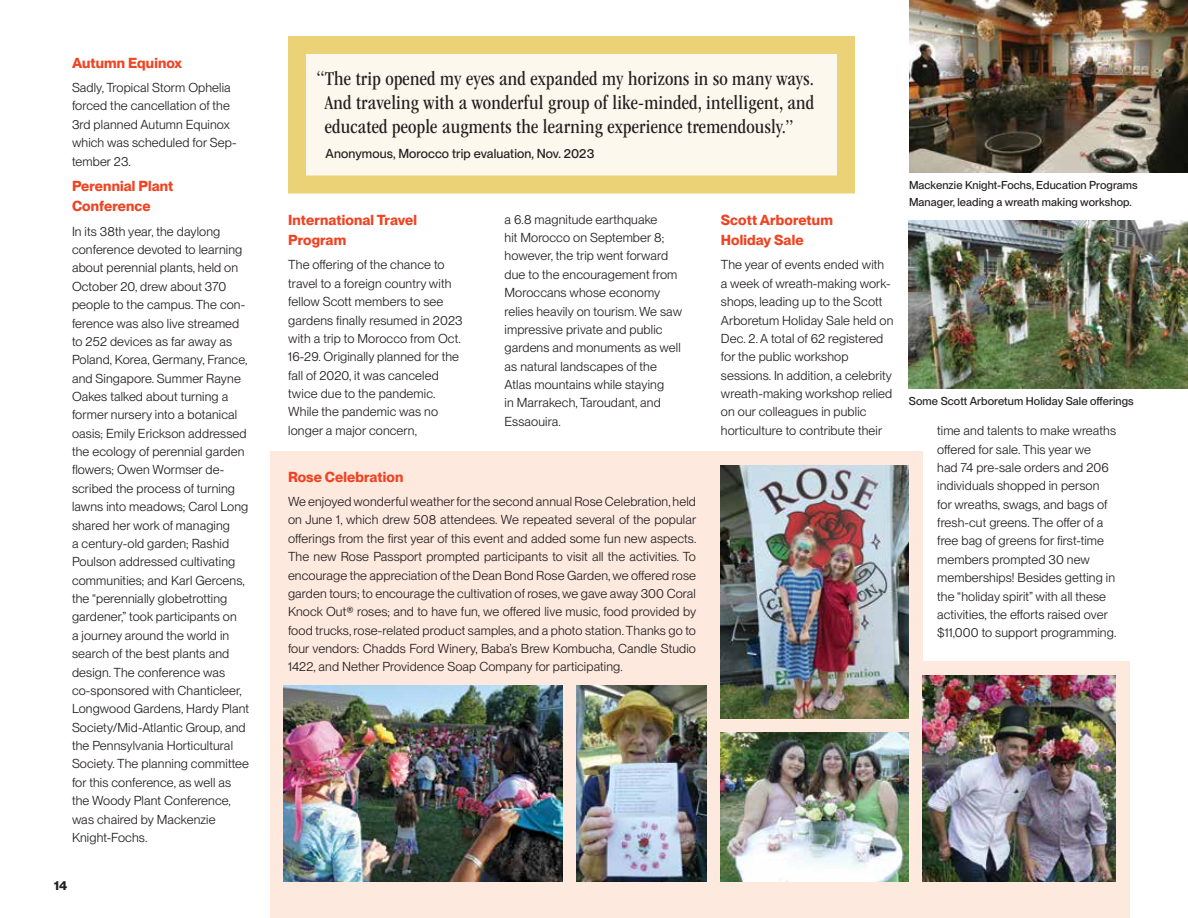
<style>
.page{position:relative;width:1188px;height:918px;background:#fff}
.page>*{position:absolute;margin:0;border:0;box-sizing:border-box;transform-origin:0 0}
.t1{font:condensed 20.25px/24px "ITC Garamond Std";letter-spacing:.01em;color:#231f20;text-align:center}
.t2{font:700 14.25px/20px "PP Neue Montreal";letter-spacing:.01em;color:#ef4423}
.t3{font:12.75px/18.3px "PP Neue Montreal";letter-spacing:.01em;color:#231f20}
.t4{font:500 12.75px "PP Neue Montreal";letter-spacing:.01em;color:#231f20}
.t5{font:700 12.75px "PP Neue Montreal";color:#231f20}
.t6{font:500 11.25px/16.8px "PP Neue Montreal";letter-spacing:.01em;color:#231f20}
</style>
<div class="page">
<div style="left:270px;top:452px;width:652px;height:466px;background:#fee9de"></div>
<img style="left:909px;top:0;width:279px;height:172px">
<svg style="left:288px;top:36px;width:567px;height:158px"></svg>
<img style="left:909px;top:221px;width:279px;height:168px">
<div style="left:868px;top:662px;width:262px;height:256px;background:#fee9de"></div>
<img style="left:922px;top:675px;width:193px;height:207px">
<img style="left:576px;top:686px;width:130px;height:196px">
<img style="left:720px;top:465px;width:189px;height:253px">
<img style="left:720px;top:732px;width:189px;height:150px">
<img style="left:284px;top:686px;width:278px;height:196px">
<p class="t2" style="left:72px;top:53px;width:112px">Autumn Equinox</p>
<p class="t3" style="left:72px;top:78px;width:166px">Sadly, Tropical Storm Ophelia forced the cancellation of the<br>3rd planned Autumn Equinox which was scheduled for Sep&shy;tember 23.</p>
<p class="t2" style="left:72px;top:177px;width:103px">Perennial Plant<br>Conference</p>
<p class="t3" style="left:72px;top:222px;width:179px">In its 38th year, the daylong conference devoted to learning about perennial plants, held on<br>October 20, drew about 370 people to the campus. The con&shy;ference was also live streamed to 252 devices as far away as<br>Poland, Korea, Germany, France, and Singapore. Summer Rayne<br>Oakes talked about turning a former nursery into a botanical oasis; Emily Erickson addressed the ecology of perennial garden flowers; Owen Wormser de&shy;scribed the process of turning lawns into meadows; Carol Long shared her work of managing<br>a century-old garden; Rashid<br>Poulson addressed cultivating communities; and Karl Gercens, the “perennially globetrotting gardener,” took participants on<br>a journey around the world in search of the best plants and design. The conference was co-sponsored with Chanticleer,<br>Longwood Gardens, Hardy Plant<br>Society/Mid-Atlantic Group, and the Pennsylvania Horticultural<br>Society. The planning committee for this conference, as well as the Woody Plant Conference, was chaired by Mackenzie<br>Knight-Fochs.</p>
<p class="t2" style="left:288px;top:210px;width:130px">International Travel<br>Program</p>
<h1 class="t1" style="left:316px;top:67px;width:499px">“The trip opened my eyes and expanded my horizons in so many ways.<br>And traveling with a wonderful group of like-minded, intelligent, and educated people augments the learning experience tremendously.”</h1>
<p class="t4" style="left:326px;top:146px;width:270px">Anonymous, Morocco trip evaluation, Nov. 2023</p>
<p class="t3" style="left:505px;top:210px;width:179px">a 6.8 magnitude earthquake<br>hit Morocco on September 8; however, the trip went forward due to the encouragement from<br>Moroccans whose economy relies heavily on tourism. We saw impressive private and public gardens and monuments as well as natural landscapes of the<br>Atlas mountains while staying<br>in Marrakech, Taroudant, and<br>Essaouira.</p>
<p class="t2" style="left:721px;top:210px;width:113px">Scott Arboretum<br>Holiday Sale</p>
<p class="t3" style="left:288px;top:256px;width:176px">The offering of the chance to travel to a foreign country with fellow Scott members to see gardens finally resumed in 2023 with a trip to Morocco from Oct.<br>16-29. Originally planned for the fall of 2020, it was canceled twice due to the pandemic.<br>While the pandemic was no longer a major concern,</p>
<p class="t3" style="left:721px;top:256px;width:174px">The year of events ended with a week of wreath-making work&shy;shops, leading up to the Scott<br>Arboretum Holiday Sale held on<br>Dec. 2. A total of 62 registered for the public workshop sessions. In addition, a celebrity wreath-making workshop relied on our colleagues in public horticulture to contribute their</p>
<p class="t2" style="left:288px;top:467px;width:117px">Rose Celebration</p>
<p class="t3" style="left:288px;top:492px;width:410px;text-align:justify">We enjoyed wonderful weather for the second annual Rose Celebration, held on June 1, which drew 508 attendees. We repeated several of the popular offerings from the first year of this event and added some fun new aspects.<br>The new Rose Passport prompted participants to visit all the activities. To encourage the appreciation of the Dean Bond Rose Garden, we offered rose garden tours; to encourage the cultivation of roses, we gave away 300 Coral Knock Out® roses; and to have fun, we offered live music, food provided by food trucks, rose-related product samples, and a photo station. Thanks go to four vendors: Chadds Ford Winery, Baba’s Brew Kombucha, Candle Studio 1422, and Nether Providence Soap Company for participating.</p>
<p class="t5" style="left:54px;top:877px;width:15px">14</p>
<p class="t6" style="left:909px;top:177px;width:230px">Mackenzie Knight-Fochs, Education Programs<br>Manager, leading a wreath making workshop.</p>
<p class="t6" style="left:909px;top:393px;width:226px">Some Scott Arboretum Holiday Sale offerings</p>
<p class="t3" style="left:937px;top:422px;width:181px">time and talents to make wreaths offered for sale. This year we<br>had 74 pre-sale orders and 206 individuals shopped in person for wreaths, swags, and bags of fresh-cut greens. The offer of a free bag of greens for first-time members prompted 30 new memberships! Besides getting in the “holiday spirit” with all these activities, the efforts raised over $11,000 to support programming.</p>
</div>
